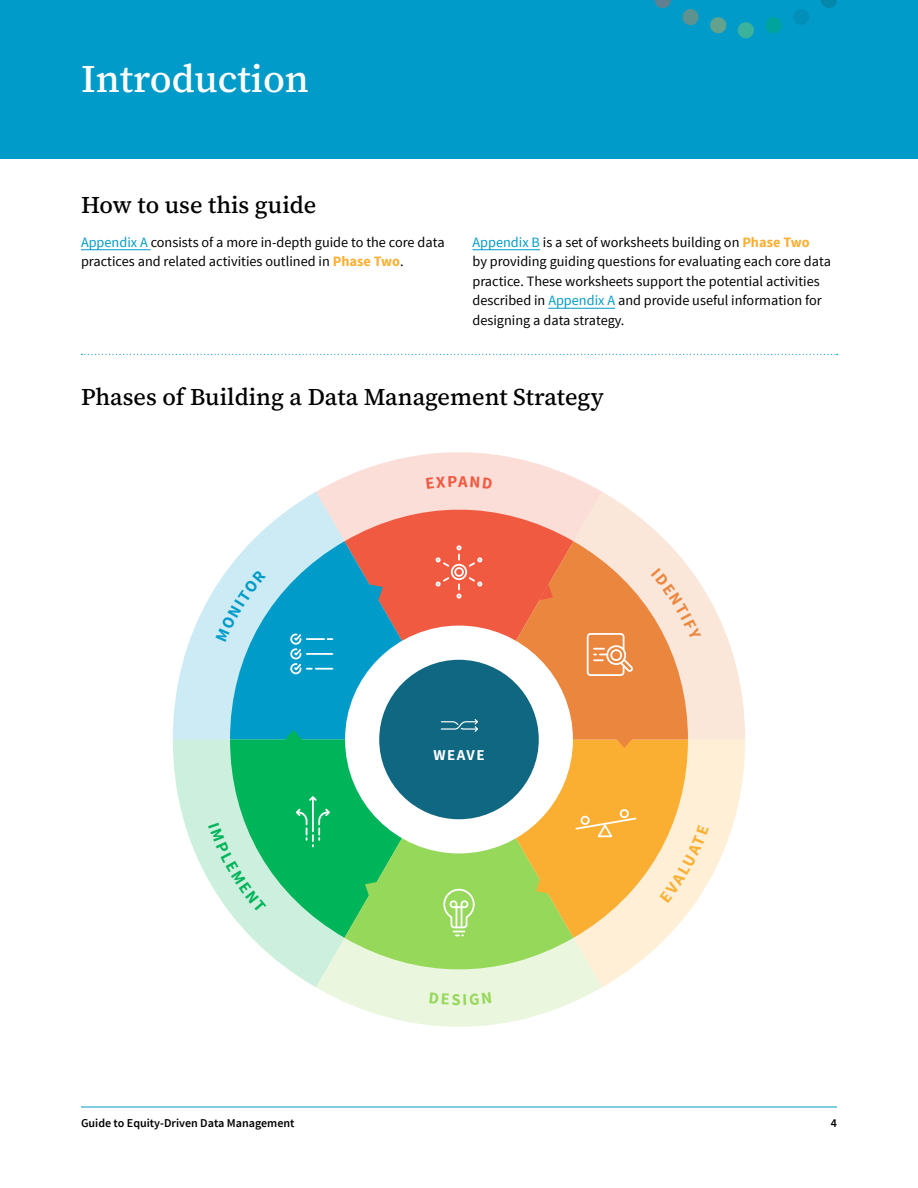
<style>
.page{position:relative;width:918px;height:1188px;background:#fff}
.page>*{position:absolute;margin:0;border:0;box-sizing:border-box;transform-origin:0 0}
.t1{font:500 39px "Source Serif 418 pt";color:#fff}
.t2{font:500 24px "Source Serif 418 pt";color:#000}
.t3{font:700 15px "Source Sans Pro";letter-spacing:.1em;color:#fff}
.t4{font:14.25px/19.5px "Source Sans Pro";color:#000}
.t5{font:600 12px "Source Sans Pro";color:#000}
.s1{color:#009bc8}
.s2{font-weight:700;color:#faaf32}
</style>
<div class="page">
<div style="left:0;top:0;width:918px;height:159px;background:#009bc8"></div>
<hr style="left:81px;top:1107px;width:756px;height:1px;background:#009bc8">
<svg style="left:793px;top:9px;width:16px;height:16px"></svg>
<svg style="left:710px;top:17px;width:17px;height:17px"></svg>
<svg style="left:765px;top:17px;width:17px;height:17px"></svg>
<svg style="left:654px;top:0;width:17px;height:8px"></svg>
<svg style="left:821px;top:0;width:16px;height:8px"></svg>
<svg style="left:738px;top:22px;width:16px;height:17px"></svg>
<svg style="left:682px;top:9px;width:17px;height:17px"></svg>
<hr style="left:81px;top:249px;width:70px;height:1px;background:#009bc8">
<hr style="left:472px;top:249px;width:68px;height:1px;background:#009bc8">
<hr style="left:548px;top:308px;width:67px;height:1px;background:#009bc8">
<svg style="left:316px;top:452px;width:286px;height:40px;fill:#fcded9"></svg>
<svg style="left:173px;top:492px;width:286px;height:248px"></svg>
<svg style="left:173px;top:740px;width:143px;height:247px"></svg>
<svg style="left:316px;top:938px;width:286px;height:89px;fill:#eaf7de"></svg>
<svg style="left:459px;top:740px;width:286px;height:247px"></svg>
<svg style="left:459px;top:492px;width:286px;height:248px"></svg>
<svg style="left:345px;top:499px;width:228px;height:42px;fill:#fcded9"></svg>
<svg style="left:230px;top:541px;width:229px;height:199px;fill:#009bc8"></svg>
<svg style="left:230px;top:740px;width:115px;height:198px;fill:#00b45a"></svg>
<svg style="left:345px;top:750px;width:228px;height:230px;fill:#96d85a"></svg>
<svg style="left:459px;top:740px;width:229px;height:198px;fill:#faaf32"></svg>
<svg style="left:459px;top:541px;width:229px;height:199px;fill:#eb863e"></svg>
<div style="left:345px;top:626px;width:228px;height:227px;background:#fff;border-radius:50%"></div>
<div style="left:379px;top:660px;width:160px;height:159px;background:#0f6781;border-radius:50%"></div>
<svg style="left:440px;top:719px;width:38px;height:13px"></svg>
<div style="left:566px;top:613px;width:81px;height:81px;background:#eb863e;border-radius:50%"></div>
<div style="left:587px;top:633px;width:37px;height:43px;border:2px solid #fff;border-radius:3px"></div>
<svg style="left:594px;top:643px;width:39px;height:31px"></svg>
<div style="left:565px;top:781px;width:81px;height:81px;background:#faaf32;border-radius:50%"></div>
<svg style="left:575px;top:809px;width:62px;height:29px"></svg>
<div style="left:418px;top:872px;width:82px;height:81px;background:#96d85a;border-radius:50%"></div>
<svg style="left:443px;top:888px;width:32px;height:48px"></svg>
<div style="left:272px;top:782px;width:81px;height:81px;background:#00b45a;border-radius:50%"></div>
<svg style="left:296px;top:796px;width:34px;height:51px"></svg>
<svg style="left:615px;top:737px;width:18px;height:11px"></svg>
<svg style="left:536px;top:878px;width:14px;height:16px"></svg>
<svg style="left:365px;top:882px;width:14px;height:15px"></svg>
<svg style="left:284px;top:730px;width:19px;height:10px"></svg>
<svg style="left:369px;top:584px;width:14px;height:16px"></svg>
<svg style="left:539px;top:584px;width:14px;height:16px"></svg>
<div style="left:271px;top:613px;width:81px;height:81px;background:#009bc8;border-radius:50%"></div>
<svg style="left:290px;top:633px;width:42px;height:42px"></svg>
<div style="left:418px;top:531px;width:82px;height:81px;background:#f05a41;border-radius:50%"></div>
<div style="left:454px;top:567px;width:10px;height:10px;border:2px solid #fff;border-radius:50%"></div>
<svg style="left:435px;top:576px;width:48px;height:23px"></svg>
<svg style="left:435px;top:545px;width:48px;height:23px"></svg>
<div style="left:451px;top:564px;width:16px;height:16px;border:2px solid #fff;border-radius:50%"></div>
<svg style="left:81px;top:354px;width:757px;height:1px"></svg>
<svg style="left:426px;top:476px;width:66px;height:13px"></svg>
<svg style="left:651px;top:568px;width:50px;height:72px"></svg>
<svg style="left:660px;top:825px;width:49px;height:78px"></svg>
<svg style="left:429px;top:992px;width:63px;height:13px"></svg>
<svg style="left:208px;top:823px;width:58px;height:90px"></svg>
<svg style="left:216px;top:569px;width:50px;height:73px"></svg>
<h1 class="t1" style="left:81px;top:53px;width:230px">Introduction</h1>
<h2 class="t2" style="left:81px;top:189px;width:237px">How to use this guide</h2>
<p class="t4" style="left:81px;top:233px;width:365px"><span class="s1">Appendix A</span> consists of a more in-depth guide to the core data practices and related activities outlined in <span class="s2">Phase Two</span>.</p>
<p class="t4" style="left:472px;top:233px;width:360px"><span class="s1">Appendix B</span> is a set of worksheets building on <span class="s2">Phase Two<br></span>by providing guiding questions for evaluating each core data practice. These worksheets support the potential activities described in <span class="s1">Appendix A</span> and provide useful information for designing a data strategy.</p>
<h2 class="t2" style="left:81px;top:381px;width:524px">Phases of Building a Data Management Strategy</h2>
<p class="t3" style="left:433px;top:745px;width:53px">WEAVE</p>
<p class="t5" style="left:81px;top:1115px;width:215px">Guide to Equity-Driven Data Management</p>
<p class="t5" style="left:831px;top:1115px;width:8px">4</p>
</div>
